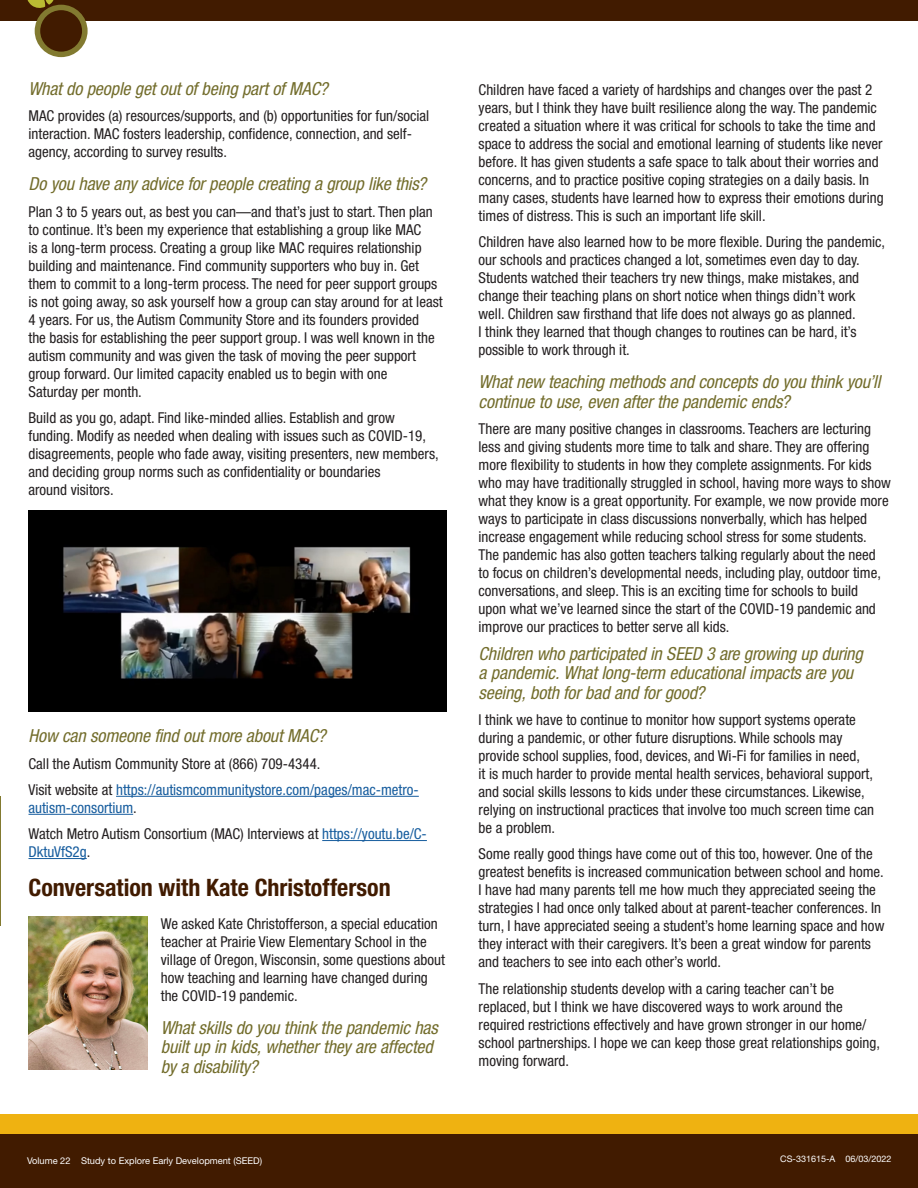
<style>
.page{position:relative;width:918px;height:1188px;background:#fff}
.page>*{position:absolute;margin:0;border:0;box-sizing:border-box;transform-origin:0 0}
.t1{font:700 condensed 24px "Helvetica Neue LT Std";color:#411b00}
.P_body{font:italic condensed 18px/19.5px "Helvetica Neue LT Std";letter-spacing:-.005em;color:#736d2c}
.P_body-2{font:condensed 15px/18px "Helvetica Neue LT Std";color:#231f20}
.P_body-3{font:condensed 15px/18px "Helvetica Neue LT Std";color:#175d9e}
.t2{font:9.3px "Helvetica Neue LT Std";color:#fff}
.t3{font:9px "Helvetica Neue LT Std";color:#fff}
.s1{color:#231f20}
.s2{color:#175d9e}
</style>
<div class="page">
<div style="left:0;top:0;width:918px;height:21px;background:#411b00"></div>
<svg style="left:27px;top:0;width:61px;height:57px"></svg>
<div style="left:0;top:1114px;width:918px;height:24px;background:#efb211"></div>
<div style="left:0;top:1134px;width:918px;height:54px;background:#411b00"></div>
<hr style="left:116px;top:796px;width:303px;height:1px;background:#175d9e">
<hr style="left:28px;top:814px;width:105px;height:1px;background:#175d9e">
<hr style="left:322px;top:840px;width:105px;height:1px;background:#175d9e">
<hr style="left:28px;top:858px;width:59px;height:1px;background:#175d9e">
<img style="left:28px;top:510px;width:419px;height:201px">
<hr style="left:0;top:796px;width:1px;height:130px;background:#827a30">
<img style="left:28px;top:917px;width:119px;height:153px">
<h3 class="P_body" style="left:28px;top:79px;width:301px">What do people get out of being part of MAC?</h3>
<p class="P_body-2" style="left:28px;top:107px;width:402px">MAC provides (a) resources/supports, and (b) opportunities for fun/social interaction. MAC fosters leadership, confidence, connection, and self&shy;agency, according to survey results.</p>
<h3 class="P_body" style="left:28px;top:175px;width:399px">Do you have any advice for people creating a group like this?</h3>
<p class="P_body-2" style="left:28px;top:202px;width:416px">Plan 3 to 5 years out, as best you can—and that’s just to start. Then plan to continue. It’s been my experience that establishing a group like MAC<br>is a long-term process. Creating a group like MAC requires relationship building and maintenance. Find community supporters who buy in. Get them to commit to a long-term process. The need for peer support groups is not going away, so ask yourself how a group can stay around for at least 4 years. For us, the Autism Community Store and its founders provided<br>the basis for establishing the peer support group. I was well known in the autism community and was given the task of moving the peer support group forward. Our limited capacity enabled us to begin with one<br>Saturday per month.</p>
<p class="P_body-2" style="left:28px;top:408px;width:412px">Build as you go, adapt. Find like-minded allies. Establish and grow funding. Modify as needed when dealing with issues such as COVID-19, disagreements, people who fade away, visiting presenters, new members, and deciding group norms such as confidentiality or boundaries<br>around visitors.</p>
<h3 class="P_body" style="left:28px;top:727px;width:299px">How can someone find out more about MAC?</h3>
<p class="P_body-2" style="left:28px;top:754px;width:294px">Call the Autism Community Store at (866) 709-4344.</p>
<p class="P_body-3" style="left:28px;top:780px;width:392px"><span class="s1">Visit website at</span> https://autismcommunitystore.com/pages/mac-metro&shy;autism-consortium<span class="s1">.</span></p>
<p class="P_body-2" style="left:28px;top:825px;width:400px">Watch Metro Autism Consortium (MAC) Interviews at <span class="s2">https://youtu.be/C-<br>DktuVfS2g</span>.</p>
<h2 class="t1" style="left:28px;top:873px;width:364px">Conversation with Kate Christofferson</h2>
<p class="P_body-2" style="left:161px;top:914px;width:286px">We asked Kate Christofferson, a special education teacher at Prairie View Elementary School in the village of Oregon, Wisconsin, some questions about how teaching and learning have changed during the COVID-19 pandemic.</p>
<h3 class="P_body" style="left:161px;top:1018px;width:279px">What skills do you think the pandemic has built up in kids, whether they are affected by a disability?</h3>
<p class="P_body-2" style="left:479px;top:81px;width:407px">Children have faced a variety of hardships and changes over the past 2 years, but I think they have built resilience along the way. The pandemic created a situation where it was critical for schools to take the time and space to address the social and emotional learning of students like never before. It has given students a safe space to talk about their worries and concerns, and to practice positive coping strategies on a daily basis. In many cases, students have learned how to express their emotions during times of distress. This is such an important life skill.</p>
<p class="P_body-2" style="left:479px;top:233px;width:408px">Children have also learned how to be more flexible. During the pandemic, our schools and practices changed a lot, sometimes even day to day.<br>Students watched their teachers try new things, make mistakes, and change their teaching plans on short notice when things didn’t work well. Children saw firsthand that life does not always go as planned.<br>I think they learned that though changes to routines can be hard, it’s possible to work through it.</p>
<h3 class="P_body" style="left:479px;top:373px;width:403px">What new teaching methods and concepts do you think you’ll continue to use, even after the pandemic ends?</h3>
<p class="P_body-2" style="left:479px;top:420px;width:414px">There are many positive changes in classrooms. Teachers are lecturing less and giving students more time to talk and share. They are offering more flexibility to students in how they complete assignments. For kids who may have traditionally struggled in school, having more ways to show what they know is a great opportunity. For example, we now provide more ways to participate in class discussions nonverbally, which has helped increase engagement while reducing school stress for some students.<br>The pandemic has also gotten teachers talking regularly about the need<br>to focus on children’s developmental needs, including play, outdoor time, conversations, and sleep. This is an exciting time for schools to build<br>upon what we’ve learned since the start of the COVID-19 pandemic and improve our practices to better serve all kids.</p>
<p class="P_body" style="left:479px;top:644px;width:386px">Children who participated in SEED 3 are growing up during a pandemic. What long-term educational impacts are you seeing, both for bad and for good?</p>
<p class="P_body-2" style="left:479px;top:711px;width:397px">I think we have to continue to monitor how support systems operate during a pandemic, or other future disruptions. While schools may provide school supplies, food, devices, and Wi-Fi for families in need,<br>it is much harder to provide mental health services, behavioral support, and social skills lessons to kids under these circumstances. Likewise, relying on instructional practices that involve too much screen time can be a problem.</p>
<p class="P_body-2" style="left:479px;top:845px;width:407px">Some really good things have come out of this too, however. One of the greatest benefits is increased communication between school and home.<br>I have had many parents tell me how much they appreciated seeing the strategies I had once only talked about at parent-teacher conferences. In turn, I have appreciated seeing a student’s home learning space and how they interact with their caregivers. It’s been a great window for parents and teachers to see into each other’s world.</p>
<p class="P_body-2" style="left:479px;top:979px;width:403px">The relationship students develop with a caring teacher can’t be replaced, but I think we have discovered ways to work around the required restrictions effectively and have grown stronger in our home/ school partnerships. I hope we can keep those great relationships going, moving forward.</p>
<p class="t2" style="left:27px;top:1155px;width:237px">Volume 22 Study to Explore Early Development (SEED)</p>
<p class="t3" style="left:780px;top:1153px;width:113px">CS-331615-A 06/03/2022</p>
</div>
